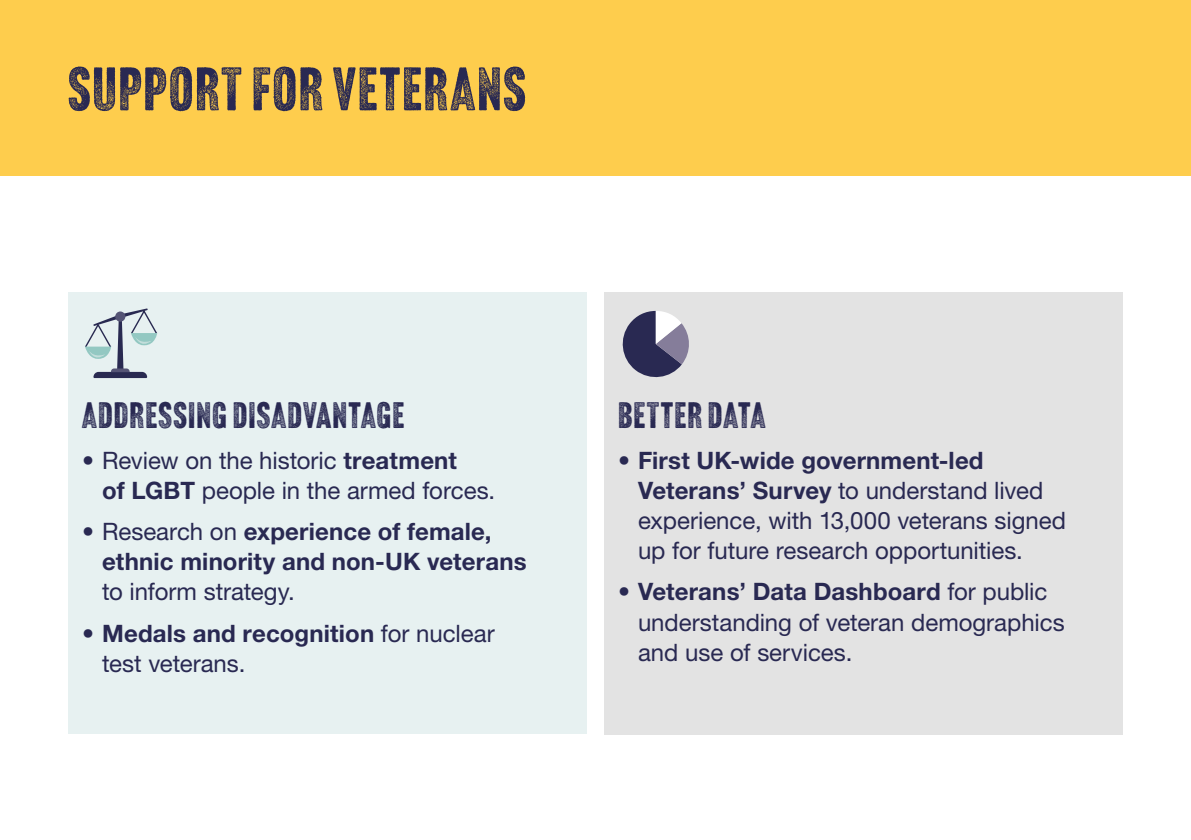
<style>
.page{position:relative;width:1191px;height:840px;background:#fff}
.page>*{position:absolute;margin:0;border:0;box-sizing:border-box;transform-origin:0 0}
.Heading_1___Non_TOC{font:60px "Headline Gothic ATF Rough No.1";letter-spacing:.03em;color:#292952}
.Heading_2___shaded{font:36px "Headline Gothic ATF Rough No.1";letter-spacing:.03em;color:#292952}
.t1{font:24px/30px "Helvetica Neue LT Pro";letter-spacing:-.005em;color:#292952}
.t2{font:700 24px/30px "Helvetica Neue LT Pro";letter-spacing:.005em;color:#292952}
.s1{font-weight:700}
.s2{font-weight:400}
</style>
<div class="page">
<div style="left:0;top:0;width:1191px;height:176px;background:#fecd4d"></div>
<div style="left:68px;top:292px;width:519px;height:158px;background:#e7f1f1"></div>
<div style="left:68px;top:437px;width:519px;height:83px;background:#e7f1f1"></div>
<div style="left:68px;top:509px;width:519px;height:112px;background:#e7f1f1"></div>
<div style="left:68px;top:610px;width:519px;height:124px;background:#e7f1f1"></div>
<svg style="left:85px;top:308px;width:73px;height:70px"></svg>
<div style="left:604px;top:292px;width:518px;height:158px;background:#e3e3e3"></div>
<div style="left:604px;top:437px;width:518px;height:143px;background:#e3e3e3"></div>
<div style="left:604px;top:569px;width:518px;height:165px;background:#e3e3e3"></div>
<svg style="left:622px;top:311px;width:67px;height:67px"></svg>
<h1 class="Heading_1___Non_TOC" style="left:68px;top:54px;width:459px">SUPPORT FOR VETERANS</h1>
<h2 class="Heading_2___shaded" style="left:82px;top:393px;width:323px">ADDRESSING DISADVANTAGE</h2>
<p class="t1" style="left:102px;top:445px;width:395px;text-indent:-20px">• Review on the historic <span class="s1">treatment<br>of LGBT</span> people in the armed forces.</p>
<p class="t2" style="left:102px;top:516px;width:426px;text-indent:-20px"><span class="s2">• Research on</span> experience of female, ethnic minority and non-UK veterans <span class="s2">to inform strategy.</span></p>
<p class="t1" style="left:102px;top:617px;width:394px;text-indent:-20px">• <span class="s1">Medals and recognition</span> for nuclear test veterans.</p>
<h2 class="Heading_2___shaded" style="left:618px;top:393px;width:149px">BETTER DATA</h2>
<p class="t1" style="left:638px;top:445px;width:429px;text-indent:-20px">• <span class="s1">First UK-wide government-led Veterans’ Survey</span> to understand lived experience, with 13,000 veterans signed up for future research opportunities.</p>
<p class="t1" style="left:638px;top:576px;width:428px;text-indent:-20px">• <span class="s1">Veterans’ Data Dashboard</span> for public understanding of veteran demographics and use of services.</p>
</div>
